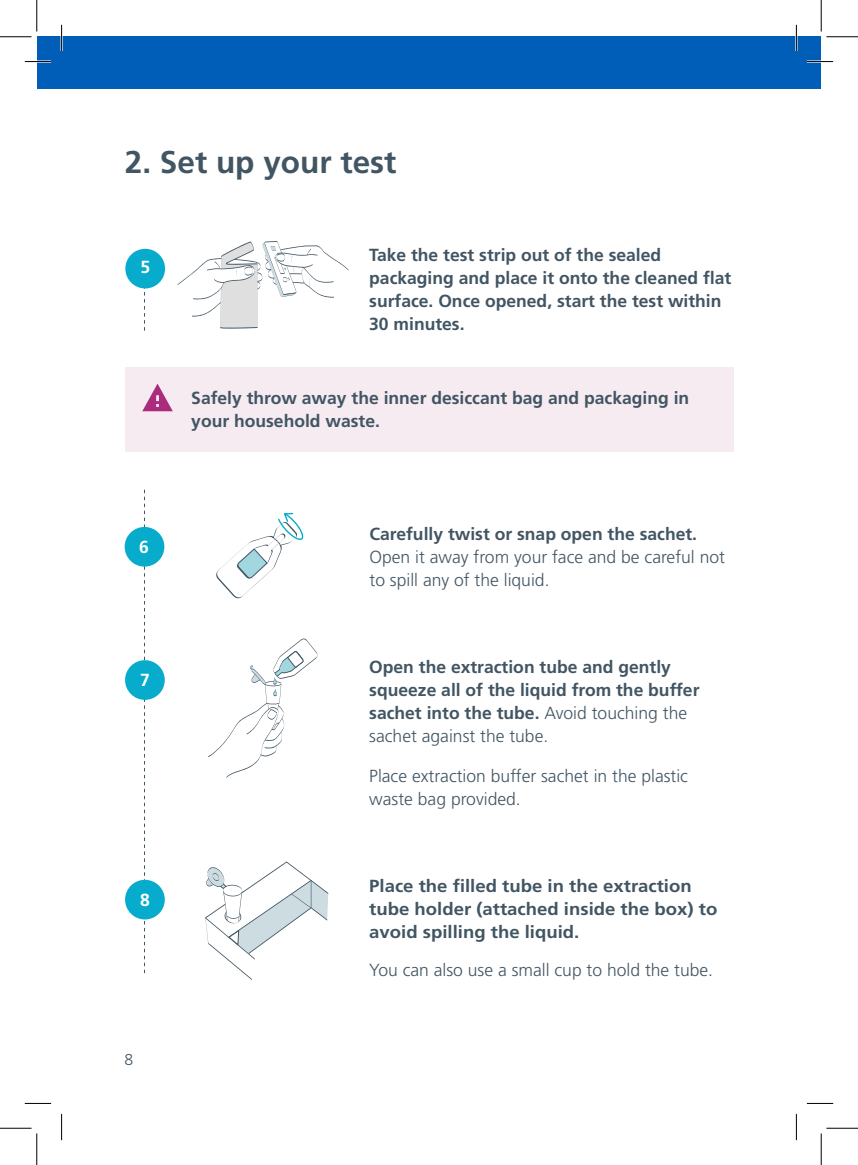
<style>
.page{position:relative;width:858px;height:1165px;background:#fff}
.page>*{position:absolute;margin:0;border:0;box-sizing:border-box;transform-origin:0 0}
.Heading_2__h2{font:700 31.5px "Frutiger LT Std";color:#425563}
.Paragraph_Black__p{font:300 17.5px/22.8px "Frutiger LT Std";color:#425563}
.Paragraph_Bold__p{font:700 17.5px/22.8px "Frutiger LT Std";color:#425563}
.Paragraph_Black__p-2{font:700 17.5px/22.8px "Frutiger LT Std";color:#425563}
.Paragraph_Bold__p-2{font:700 17.5px/22.8px "Frutiger LT Std";color:#425563;scale:1.06 1}
.Paragraph_White__p{font:700 17.5px "Frutiger LT Std";color:#fff}
.Page_number__p{font:300 15.75px "Frutiger LT Std";color:#425563}
.s1{font-weight:700}
.s2{font-weight:300}
</style>
<div class="page">
<svg style="left:144px;top:490px;width:1px;height:483px"></svg>
<svg style="left:144px;top:288px;width:1px;height:43px"></svg>
<div style="left:125px;top:249px;width:40px;height:39px;background:#07accd;border-radius:50%"></div>
<div style="left:125px;top:660px;width:40px;height:40px;background:#07accd;border-radius:50%"></div>
<div style="left:125px;top:880px;width:40px;height:39px;background:#07accd;border-radius:50%"></div>
<div style="left:125px;top:527px;width:39px;height:40px;background:#07accd;border-radius:50%"></div>
<svg style="left:177px;top:241px;width:171px;height:88px"></svg>
<div style="left:125px;top:368px;width:608px;height:84px;background:#f5ebf1"></div>
<svg style="left:142px;top:384px;width:31px;height:27px"></svg>
<svg style="left:216px;top:512px;width:88px;height:87px"></svg>
<svg style="left:208px;top:638px;width:109px;height:140px"></svg>
<svg style="left:205px;top:861px;width:123px;height:119px"></svg>
<div style="left:37px;top:37px;width:759px;height:52px;background:#005eb8"></div>
<div style="left:796px;top:37px;width:25px;height:52px;background:#005eb8"></div>
<hr style="left:25px;top:60px;width:26px;height:3px;background:#fff">
<hr style="left:806px;top:60px;width:26px;height:3px;background:#fff">
<hr style="left:60px;top:25px;width:3px;height:26px;background:#fff">
<hr style="left:795px;top:25px;width:2px;height:26px;background:#fff">
<svg style="left:25px;top:61px;width:26px;height:1px"></svg>
<svg style="left:806px;top:61px;width:26px;height:1px"></svg>
<svg style="left:25px;top:1103px;width:26px;height:1px"></svg>
<svg style="left:806px;top:1103px;width:26px;height:1px"></svg>
<svg style="left:61px;top:25px;width:1px;height:26px"></svg>
<svg style="left:61px;top:1114px;width:1px;height:26px"></svg>
<svg style="left:795px;top:25px;width:1px;height:26px"></svg>
<svg style="left:795px;top:1114px;width:1px;height:26px"></svg>
<hr style="left:0;top:36px;width:32px;height:1px;background:#000">
<hr style="left:826px;top:36px;width:31px;height:1px;background:#000">
<hr style="left:0;top:1128px;width:32px;height:1px;background:#000">
<hr style="left:826px;top:1128px;width:31px;height:1px;background:#000">
<hr style="left:36px;top:0;width:1px;height:32px;background:#000">
<hr style="left:36px;top:1133px;width:1px;height:32px;background:#000">
<hr style="left:820px;top:0;width:1px;height:32px;background:#000">
<hr style="left:820px;top:1133px;width:1px;height:32px;background:#000">
<h3 class="Heading_2__h2" style="left:125px;top:144px;width:273px">2. Set up your test</h3>
<h2 class="Paragraph_White__p" style="left:140px;top:257px;width:11px">5</h2>
<h2 class="Paragraph_White__p" style="left:139px;top:537px;width:11px">6</h2>
<h2 class="Paragraph_White__p" style="left:140px;top:670px;width:11px">7</h2>
<h2 class="Paragraph_White__p" style="left:140px;top:889px;width:11px">8</h2>
<p class="Page_number__p" style="left:125px;top:1050px;width:10px">8</p>
<h3 class="Paragraph_Bold__p" style="left:369px;top:244px;width:363px">Take the test strip out of the sealed packaging and place it onto the cleaned flat surface. Once opened, start the test within 30 minutes.</h3>
<h3 class="Paragraph_Bold__p" style="left:191px;top:386px;width:499px">Safely throw away the inner desiccant bag and packaging in your household waste.</h3>
<p class="Paragraph_Black__p" style="left:369px;top:523px;width:357px"><span class="s1">Carefully twist or snap open the sachet.<br></span>Open it away from your face and be careful not to spill any of the liquid.</p>
<p class="Paragraph_Black__p-2" style="left:369px;top:656px;width:332px">Open the extraction tube and gently squeeze all of the liquid from the buffer sachet into the tube. <span class="s2">Avoid touching the sachet against the tube.</span></p>
<p class="Paragraph_Black__p" style="left:369px;top:765px;width:320px">Place extraction buffer sachet in the plastic waste bag provided.</p>
<h3 class="Paragraph_Bold__p-2" style="left:369px;top:875px;width:330px">Place the filled tube in the extraction tube holder (attached inside the box) to avoid spilling the liquid.</h3>
<p class="Paragraph_Black__p" style="left:369px;top:959px;width:345px">You can also use a small cup to hold the tube.</p>
</div>
